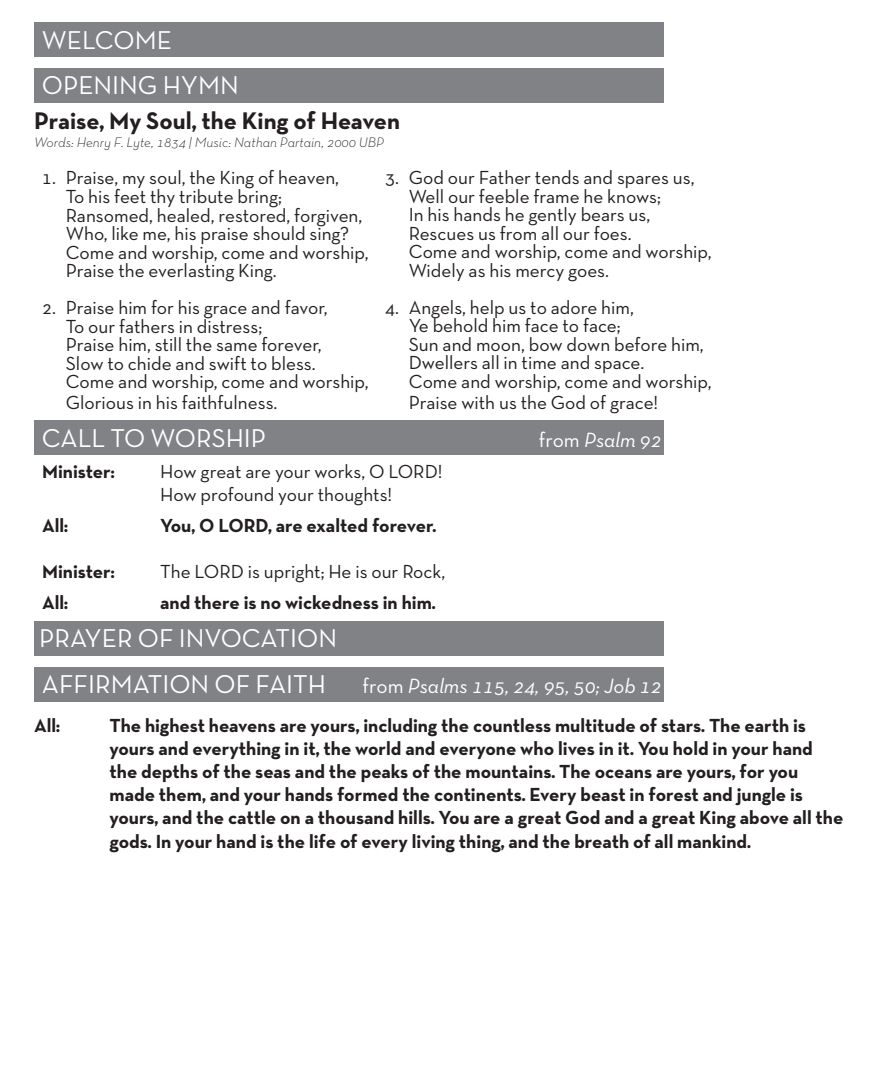
<style>
.page{position:relative;width:882px;height:1071px;background:#fff}
.page>*{position:absolute;margin:0;border:0;box-sizing:border-box;transform-origin:0 0}
.t1{font:26.25px "Neutra Text TF";color:#fff}
.MAIN_BOX_STYLE_1{font:700 24.5px "Neutra Text TF";color:#231f20}
.t2{font:italic 21px "Neutra Text TF";color:#fff}
.MAIN_BOX_STYLE_1-2{font:19.25px "Neutra Text TF";color:#231f20}
.MAIN_BOX_STYLE_1-3{font:700 19.25px/23.1px "Neutra Text TF";color:#231f20}
.MAIN_BOX_STYLE_1-4{font:italic 300 14px "Neutra Text TF";color:#231f20}
.s1{font-style:normal}
</style>
<div class="page">
<div style="left:34px;top:23px;width:630px;height:34px;background:#808285"></div>
<div style="left:34px;top:68px;width:630px;height:34px;background:#808285"></div>
<div style="left:34px;top:421px;width:630px;height:34px;background:#808285"></div>
<div style="left:34px;top:621px;width:630px;height:34px;background:#808285"></div>
<div style="left:34px;top:667px;width:630px;height:34px;background:#808285"></div>
<p class="t1" style="left:42px;top:24px;width:132px">WELCOME</p>
<p class="t1" style="left:42px;top:70px;width:199px">OPENING HYMN</p>
<p class="MAIN_BOX_STYLE_1" style="left:34px;top:105px;width:367px">Praise, My Soul, the King of Heaven</p>
<p class="MAIN_BOX_STYLE_1-4" style="left:34px;top:134px;width:351px">Words: Henry F. Lyte, 1834 | Music: Nathan Partain, 2000 UBP</p>
<p class="MAIN_BOX_STYLE_1-2" style="left:42px;top:166px;width:299px">1. Praise, my soul, the King of heaven,</p>
<p class="MAIN_BOX_STYLE_1-2" style="left:66px;top:185px;width:218px">To his feet thy tribute bring;</p>
<p class="MAIN_BOX_STYLE_1-2" style="left:66px;top:203px;width:298px">Ransomed, healed, restored, forgiven,</p>
<p class="MAIN_BOX_STYLE_1-2" style="left:66px;top:222px;width:285px">Who, like me, his praise should sing?</p>
<p class="MAIN_BOX_STYLE_1-2" style="left:66px;top:240px;width:304px">Come and worship, come and worship,</p>
<p class="MAIN_BOX_STYLE_1-2" style="left:66px;top:259px;width:212px">Praise the everlasting King.</p>
<p class="MAIN_BOX_STYLE_1-2" style="left:42px;top:296px;width:287px">2. Praise him for his grace and favor,</p>
<p class="MAIN_BOX_STYLE_1-2" style="left:66px;top:315px;width:198px">To our fathers in distress;</p>
<p class="MAIN_BOX_STYLE_1-2" style="left:66px;top:333px;width:257px">Praise him, still the same forever,</p>
<p class="MAIN_BOX_STYLE_1-2" style="left:66px;top:352px;width:251px">Slow to chide and swift to bless.</p>
<p class="MAIN_BOX_STYLE_1-2" style="left:66px;top:370px;width:304px">Come and worship, come and worship,</p>
<p class="MAIN_BOX_STYLE_1-2" style="left:66px;top:391px;width:213px">Glorious in his faithfulness.</p>
<p class="t1" style="left:42px;top:422px;width:226px">CALL TO WORSHIP</p>
<p class="t2" style="left:539px;top:427px;width:124px"><span class="s1">from</span> Psalm 92</p>
<p class="MAIN_BOX_STYLE_1-3" style="left:42px;top:460px;width:74px">Minister:</p>
<p class="MAIN_BOX_STYLE_1-2" style="left:160px;top:460px;width:284px">How great are your works, O LORD!</p>
<p class="MAIN_BOX_STYLE_1-2" style="left:160px;top:483px;width:234px">How profound your thoughts!</p>
<p class="MAIN_BOX_STYLE_1-3" style="left:42px;top:514px;width:27px">All:</p>
<p class="MAIN_BOX_STYLE_1-3" style="left:160px;top:514px;width:277px">You, O LORD, are exalted forever.</p>
<p class="MAIN_BOX_STYLE_1-3" style="left:42px;top:560px;width:74px">Minister:</p>
<p class="MAIN_BOX_STYLE_1-2" style="left:160px;top:560px;width:287px">The LORD is upright; He is our Rock,</p>
<p class="MAIN_BOX_STYLE_1-3" style="left:42px;top:591px;width:27px">All:</p>
<p class="MAIN_BOX_STYLE_1-3" style="left:160px;top:591px;width:277px">and there is no wickedness in him.</p>
<p class="t1" style="left:39px;top:622px;width:299px">PRAYER OF INVOCATION</p>
<p class="t1" style="left:42px;top:668px;width:286px">AFFIRMATION OF FAITH</p>
<p class="t2" style="left:363px;top:673px;width:301px"><span class="s1">from</span> Psalms 115, 24, 95, 50; Job 12</p>
<p class="MAIN_BOX_STYLE_1-3" style="left:34px;top:714px;width:27px">All:</p>
<p class="MAIN_BOX_STYLE_1-3" style="left:110px;top:714px;width:736px">The highest heavens are yours, including the countless multitude of stars. The earth is yours and everything in it, the world and everyone who lives in it. You hold in your hand the depths of the seas and the peaks of the mountains. The oceans are yours, for you made them, and your hands formed the continents. Every beast in forest and jungle is yours, and the cattle on a thousand hills. You are a great God and a great King above all the gods. In your hand is the life of every living thing, and the breath of all mankind.</p>
<p class="MAIN_BOX_STYLE_1-2" style="left:385px;top:166px;width:311px">3. God our Father tends and spares us,</p>
<p class="MAIN_BOX_STYLE_1-2" style="left:409px;top:184px;width:254px">Well our feeble frame he knows;</p>
<p class="MAIN_BOX_STYLE_1-2" style="left:409px;top:203px;width:243px">In his hands he gently bears us,</p>
<p class="MAIN_BOX_STYLE_1-2" style="left:409px;top:221px;width:224px">Rescues us from all our foes.</p>
<p class="MAIN_BOX_STYLE_1-2" style="left:409px;top:240px;width:304px">Come and worship, come and worship,</p>
<p class="MAIN_BOX_STYLE_1-2" style="left:409px;top:259px;width:202px">Widely as his mercy goes.</p>
<p class="MAIN_BOX_STYLE_1-2" style="left:385px;top:296px;width:250px">4. Angels, help us to adore him,</p>
<p class="MAIN_BOX_STYLE_1-2" style="left:409px;top:314px;width:213px">Ye behold him face to face;</p>
<p class="MAIN_BOX_STYLE_1-2" style="left:409px;top:333px;width:297px">Sun and moon, bow down before him,</p>
<p class="MAIN_BOX_STYLE_1-2" style="left:409px;top:351px;width:237px">Dwellers all in time and space.</p>
<p class="MAIN_BOX_STYLE_1-2" style="left:409px;top:370px;width:304px">Come and worship, come and worship,</p>
<p class="MAIN_BOX_STYLE_1-2" style="left:409px;top:391px;width:251px">Praise with us the God of grace!</p>
</div>
